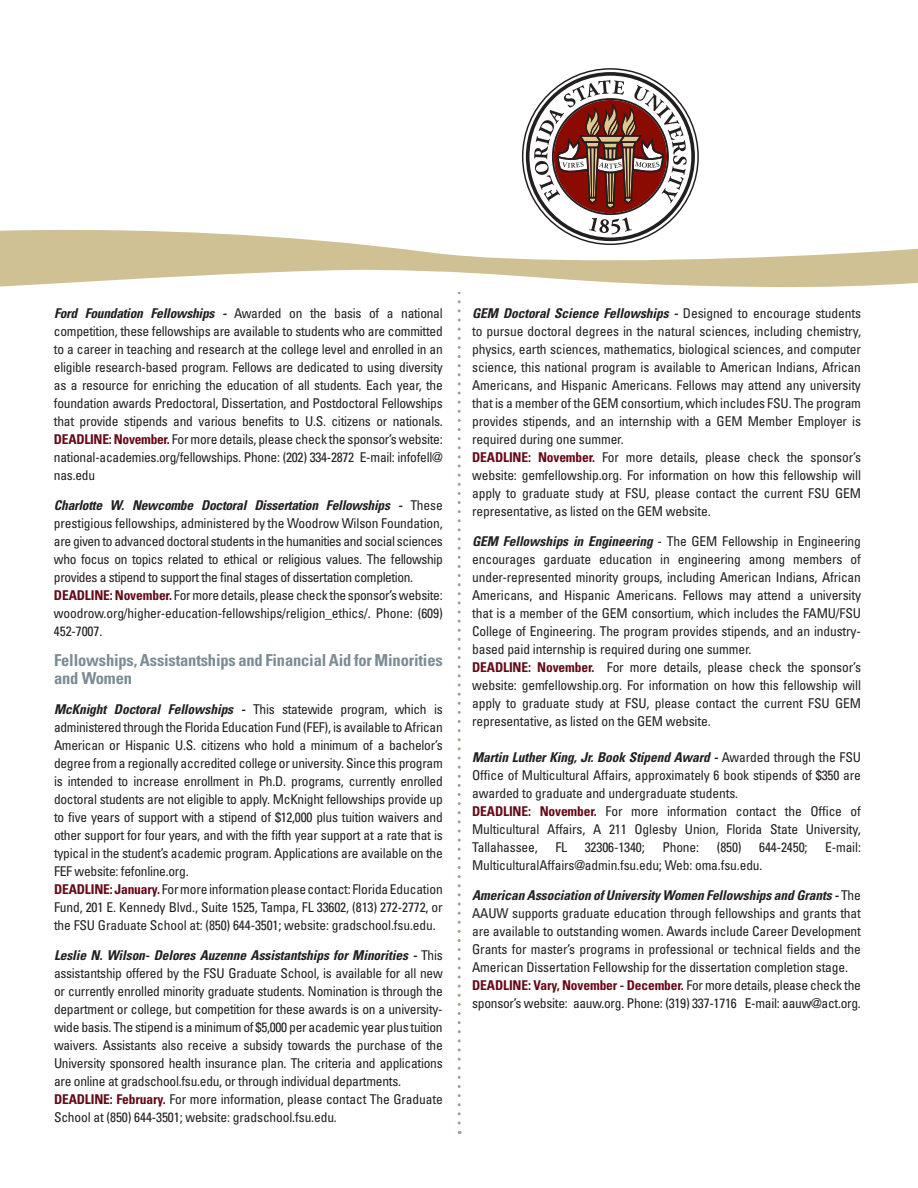
<style>
.page{position:relative;width:918px;height:1188px;background:#fff}
.page>*{position:absolute;margin:0;border:0;box-sizing:border-box;transform-origin:0 0}
.t1{font:700 condensed 16.5px/18px "Univers LT Std";letter-spacing:-.01em;color:#7b8c95}
.t2{font:condensed 13.5px/18px "Univers LT Std";letter-spacing:-.01em;color:#231f20}
.t3{font:condensed 13.5px/18px "Univers LT Std";letter-spacing:-.03em;color:#231f20}
.s1{font-weight:700;font-style:italic}
.s2{font-weight:700;color:#640918}
</style>
<div class="page">
<svg style="left:458px;top:292px;width:3px;height:842px"></svg>
<svg style="left:522px;top:68px;width:177px;height:158px"></svg>
<svg style="left:0;top:226px;width:918px;height:62px;fill:#cfc193"></svg>
<p class="t2" style="left:54px;top:304px;width:390px;text-align:justify"><span class="s1">Ford Foundation Fellowships -</span> Awarded on the basis of a national competition, these fellowships are available to students who are committed to a career in teaching and research at the college level and enrolled in an eligible research-based program. Fellows are dedicated to using diversity as a resource for enriching the education of all students. Each year, the foundation awards Predoctoral, Dissertation, and Postdoctoral Fellowships that provide stipends and various benefits to U.S. citizens or nationals.<br><span class="s2">DEADLINE: November.</span> For more details, please check the sponsor’s website: national-academies.org/fellowships. Phone: (202) 334-2872 E-mail: infofell@ nas.edu</p>
<p class="t3" style="left:54px;top:496px;width:390px"><span class="s1">Charlotte W. Newcombe Doctoral Dissertation Fellowships -</span> These prestigious fellowships, administered by the Woodrow Wilson Foundation, are given to advanced doctoral students in the humanities and social sciences who focus on topics related to ethical or religious values. The fellowship provides a stipend to support the final stages of dissertation completion.<br><span class="s2">DEADLINE: November.</span> For more details, please check the sponsor’s website: woodrow.org/higher-education-fellowships/religion_ethics/. Phone: (609)<br>452-7007.</p>
<p class="t1" style="left:54px;top:651px;width:390px">Fellowships, Assistantships and Financial Aid for Minorities and Women</p>
<p class="t2" style="left:54px;top:700px;width:390px"><span class="s1">McKnight Doctoral Fellowships -</span> This statewide program, which is administered through the Florida Education Fund (FEF), is available to African American or Hispanic U.S. citizens who hold a minimum of a bachelor’s degree from a regionally accredited college or university. Since this program is intended to increase enrollment in Ph.D. programs, currently enrolled doctoral students are not eligible to apply. McKnight fellowships provide up to five years of support with a stipend of $12,000 plus tuition waivers and other support for four years, and with the fifth year support at a rate that is typical in the student’s academic program. Applications are available on the FEF website: fefonline.org.<br><span class="s2">DEADLINE: January.</span> For more information please contact: Florida Education Fund, 201 E. Kennedy Blvd., Suite 1525, Tampa, FL 33602, (813) 272-2772, or the FSU Graduate School at: (850) 644-3501; website: gradschool.fsu.edu.</p>
<p class="t2" style="left:54px;top:946px;width:390px"><span class="s1">Leslie N. Wilson- Delores Auzenne Assistantships for Minorities -</span> This assistantship offered by the FSU Graduate School, is available for all new or currently enrolled minority graduate students. Nomination is through the department or college, but competition for these awards is on a university&shy;wide basis. The stipend is a minimum of $5,000 per academic year plus tuition waivers. Assistants also receive a subsidy towards the purchase of the University sponsored health insurance plan. The criteria and applications are online at gradschool.fsu.edu, or through individual departments.<br><span class="s2">DEADLINE: February.</span> For more information, please contact The Graduate School at (850) 644-3501; website: gradschool.fsu.edu.</p>
<p class="t2" style="left:472px;top:304px;width:390px"><span class="s1">GEM Doctoral Science Fellowships -</span> Designed to encourage students to pursue doctoral degrees in the natural sciences, including chemistry, physics, earth sciences, mathematics, biological sciences, and computer science, this national program is available to American Indians, African Americans, and Hispanic Americans. Fellows may attend any university that is a member of the GEM consortium, which includes FSU. The program provides stipends, and an internship with a GEM Member Employer is required during one summer.<br><span class="s2">DEADLINE: November.</span> For more details, please check the sponsor’s website: gemfellowship.org. For information on how this fellowship will apply to graduate study at FSU, please contact the current FSU GEM representative, as listed on the GEM website.</p>
<p class="t2" style="left:472px;top:532px;width:390px"><span class="s1">GEM Fellowships in Engineering</span> - The GEM Fellowship in Engineering encourages garduate education in engineering among members of under-represented minority groups, including American Indians, African Americans, and Hispanic Americans. Fellows may attend a university that is a member of the GEM consortium, which includes the FAMU/FSU College of Engineering. The program provides stipends, and an industry&shy;based paid internship is required during one summer.<br><span class="s2">DEADLINE: November.</span> For more details, please check the sponsor’s website: gemfellowship.org. For information on how this fellowship will apply to graduate study at FSU, please contact the current FSU GEM representative, as listed on the GEM website.</p>
<p class="t2" style="left:472px;top:748px;width:390px"><span class="s1">Martin Luther King, Jr. Book Stipend Award -</span> Awarded through the FSU Office of Multicultural Affairs, approximately 6 book stipends of $350 are awarded to graduate and undergraduate students.<br><span class="s2">DEADLINE: November.</span> For more information contact the Office of Multicultural Affairs, A 211 Oglesby Union, Florida State University, Tallahassee,</p>
<p class="t2" style="left:555px;top:838px;width:13px">FL</p>
<p class="t2" style="left:585px;top:838px;width:62px">32306-1340;</p>
<p class="t2" style="left:662px;top:838px;width:38px">Phone:</p>
<p class="t2" style="left:717px;top:838px;width:26px">(850)</p>
<p class="t2" style="left:759px;top:838px;width:50px">644-2450;</p>
<p class="t2" style="left:825px;top:838px;width:37px">E-mail:</p>
<p class="t2" style="left:472px;top:856px;width:292px">MulticulturalAffairs@admin.fsu.edu; Web: oma.fsu.edu.</p>
<p class="t2" style="left:472px;top:886px;width:390px"><span class="s1">American Association of University Women Fellowships and Grants -</span> The AAUW supports graduate education through fellowships and grants that are available to outstanding women. Awards include Career Development Grants for master’s programs in professional or technical fields and the American Dissertation Fellowship for the dissertation completion stage.<br><span class="s2">DEADLINE: Vary, November - December.</span> For more details, please check the sponsor’s website: aauw.org. Phone: (319) 337-1716 E-mail: aauw@act.org.</p>
</div>
